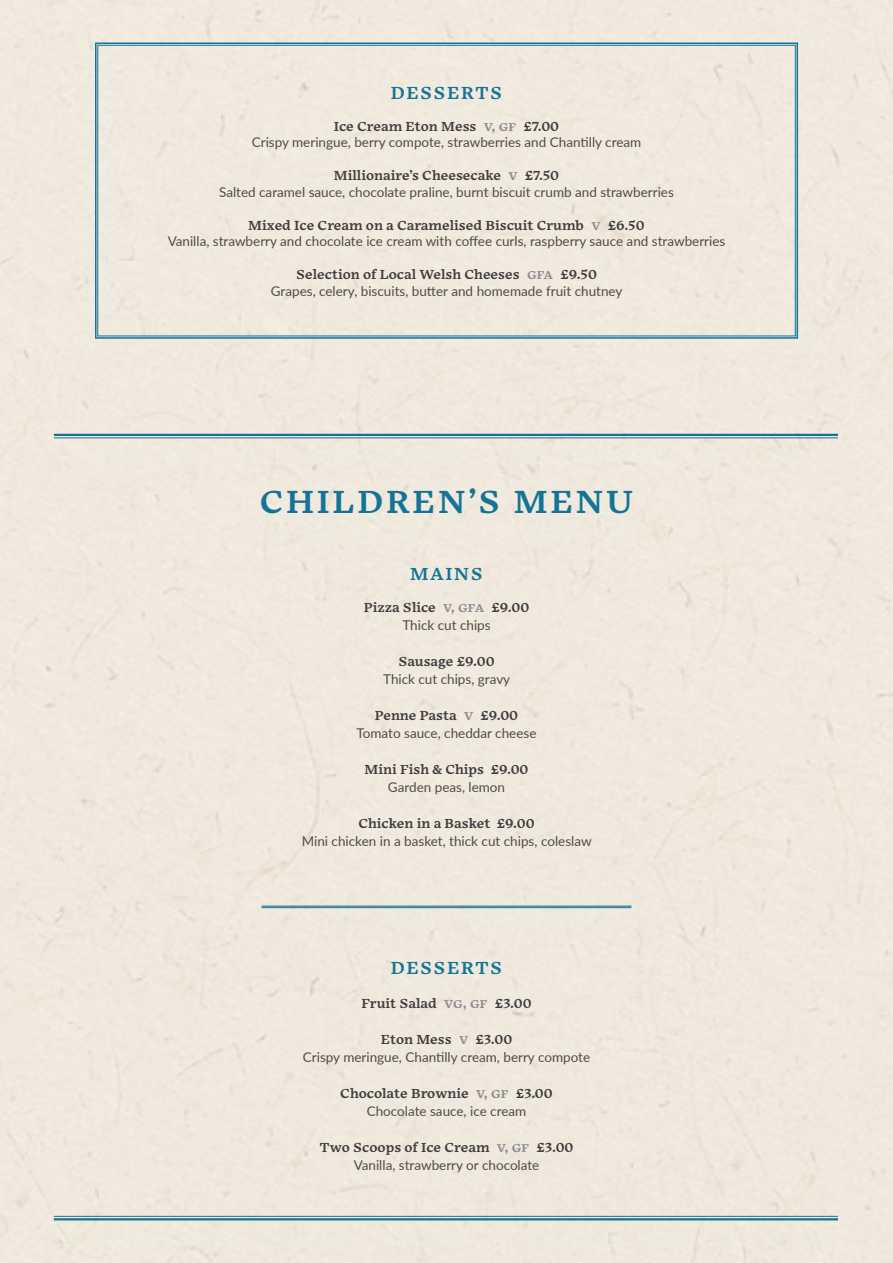
<style>
.page{position:relative;width:893px;height:1263px;background:#fff}
.page>*{position:absolute;margin:0;border:0;box-sizing:border-box;transform-origin:0 0}
.t1{font:500 33px "Embury Text";letter-spacing:.08em;color:#147396}
.t2{font:500 18px "Embury Text";letter-spacing:.08em;color:#147396}
.Dish__description__kcal__ALLERGEN{font:13.5px/16.5px "Lato";color:#524a47;text-align:center}
.Dish__description__kcal{font:13.5px/18px "Lato";color:#524a47;text-align:center}
.Dish__description__kcal__ALLERGEN-2{font:500 13.5px/18px "Embury Text";color:#3e3e3f;text-align:center}
.Dish__description__kcal-2{font:500 13.5px/18px "Embury Text";color:#3e3e3f;text-align:center}
.s1{font-family:"Embury Text";font-weight:500;color:#3e3e3f}
.s2{font-family:"Embury Text";font-weight:500;color:#8c8e94}
.s3{color:#8c8e94}
.s4{font-family:"Lato";font-weight:400;color:#524a47}
</style>
<div class="page">
<div style="left:94px;top:42px;width:705px;height:297px;background:#f0e9de"></div>
<hr style="left:54px;top:1216px;width:784px;height:1px;background:#147396">
<hr style="left:54px;top:1218px;width:784px;height:2px;background:#147396">
<hr style="left:54px;top:434px;width:784px;height:2px;background:#147396">
<hr style="left:54px;top:437px;width:784px;height:1px;background:#147396">
<hr style="left:261px;top:907px;width:370px;height:1px;background:#147396">
<hr style="left:261px;top:905px;width:370px;height:2px;background:#147396">
<p class="t2" style="left:391px;top:77px;width:113px">DESSERTS</p>
<p class="Dish__description__kcal__ALLERGEN" style="left:252px;top:117px;width:391px"><span class="s1">Ice Cream Eton Mess</span> <span class="s2">v, gf</span> <span class="s1">£7.00<br></span>Crispy meringue, berry compote, strawberries and Chantilly cream</p>
<p class="Dish__description__kcal__ALLERGEN" style="left:219px;top:166px;width:456px"><span class="s1">Millionaire’s Cheesecake</span> <span class="s2">v</span> <span class="s1">£7.50<br></span>Salted caramel sauce, chocolate praline, burnt biscuit crumb and strawberries</p>
<p class="Dish__description__kcal__ALLERGEN" style="left:168px;top:216px;width:559px"><span class="s1">Mixed Ice Cream on a Caramelised Biscuit Crumb</span> <span class="s2">v</span> <span class="s1">£6.50<br></span>Vanilla, strawberry and chocolate ice cream with coffee curls, raspberry sauce and strawberries</p>
<p class="Dish__description__kcal__ALLERGEN" style="left:271px;top:265px;width:353px"><span class="s1">Selection of Local Welsh Cheeses</span> <span class="s2">gfa</span> <span class="s1">£9.50<br></span>Grapes, celery, biscuits, butter and homemade fruit chutney</p>
<p class="t1" style="left:260px;top:473px;width:375px">CHILDREN’S MENU</p>
<p class="t2" style="left:410px;top:558px;width:74px">MAINS</p>
<p class="Dish__description__kcal__ALLERGEN-2" style="left:364px;top:597px;width:167px">Pizza Slice <span class="s3">v, gfa</span> £9.00<br><span class="s4">Thick cut chips</span></p>
<p class="Dish__description__kcal" style="left:383px;top:652px;width:129px"><span class="s1">Sausage £9.00<br></span>Thick cut chips, gravy</p>
<p class="Dish__description__kcal__ALLERGEN" style="left:357px;top:706px;width:181px;line-height:18px"><span class="s1">Penne Pasta</span> <span class="s2">v</span> <span class="s1">£9.00<br></span>Tomato sauce, cheddar cheese</p>
<p class="Dish__description__kcal-2" style="left:365px;top:759px;width:165px">Mini Fish &amp; Chips £9.00<br><span class="s4">Garden peas, lemon</span></p>
<p class="Dish__description__kcal" style="left:302px;top:814px;width:291px"><span class="s1">Chicken in a Basket £9.00<br></span>Mini chicken in a basket, thick cut chips, coleslaw</p>
<p class="t2" style="left:391px;top:952px;width:113px">DESSERTS</p>
<p class="Dish__description__kcal__ALLERGEN-2" style="left:361px;top:993px;width:172px">Fruit Salad <span class="s3">vg, gf</span> £3.00</p>
<p class="Dish__description__kcal__ALLERGEN" style="left:303px;top:1030px;width:289px;line-height:18px"><span class="s1">Eton Mess</span> <span class="s2">v</span> <span class="s1">£3.00<br></span>Crispy meringue, Chantilly cream, berry compote</p>
<p class="Dish__description__kcal__ALLERGEN" style="left:340px;top:1084px;width:214px;line-height:18px"><span class="s1">Chocolate Brownie</span> <span class="s2">v, gf</span> <span class="s1">£3.00<br></span>Chocolate sauce, ice cream</p>
<p class="Dish__description__kcal__ALLERGEN" style="left:320px;top:1138px;width:255px;line-height:18px"><span class="s1">Two Scoops of Ice Cream</span> <span class="s2">v, gf</span> <span class="s1">£3.00<br></span>Vanilla, strawberry or chocolate</p>
</div>
